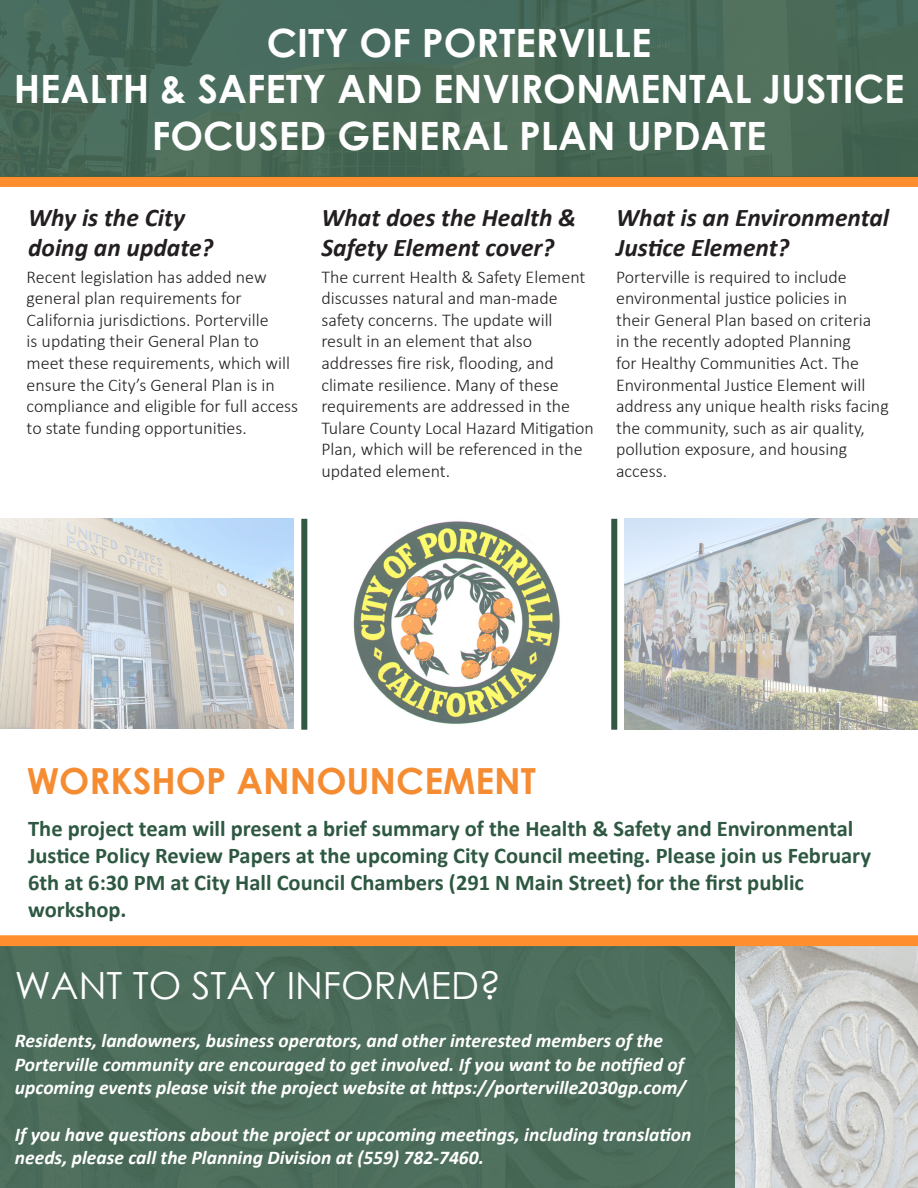
<style>
.page{position:relative;width:918px;height:1188px;background:#fff}
.page>*{position:absolute;margin:0;border:0;box-sizing:border-box;transform-origin:0 0}
.t1{font:700 39px "Century Gothic";color:#fff}
.t2{font:37.5px "Century Gothic";color:#fff}
.t3{font:700 36px "Century Gothic";color:#f68c32}
.t4{font:italic 700 25.5px/30.6px "Calibri";color:#231f20}
.t5{font:700 22.5px/27px "Calibri";color:#2e5842}
.t6{font:italic 700 19.5px/23.4px "Calibri";color:#fff}
.t7{font:300 18px/21.6px "Calibri";color:#231f20}
</style>
<div class="page">
<img style="left:735px;top:946px;width:183px;height:242px">
<div style="left:611px;top:519px;width:6px;height:211px;background:#315842"></div>
<img style="left:624px;top:519px;width:294px;height:211px">
<div style="left:1px;top:177px;width:916px;height:9px;background:#fe8e2e"></div>
<div style="left:0;top:176px;width:918px;height:11px;border:2px solid #fe8e2e"></div>
<div style="left:0;top:946px;width:735px;height:242px;background:#4d6e5c"></div>
<div style="left:1px;top:936px;width:916px;height:9px;background:#fe8e2e"></div>
<div style="left:0;top:935px;width:918px;height:11px;border:2px solid #fe8e2e"></div>
<img style="left:353px;top:521px;width:209px;height:203px">
<img style="left:0;top:518px;width:294px;height:211px">
<div style="left:301px;top:519px;width:6px;height:211px;background:#315842"></div>
<div style="left:0;top:0;width:918px;height:176px;background:#486b59"></div>
<p class="t1" style="left:267px;top:13px;width:386px">CITY OF PORTERVILLE</p>
<p class="t1" style="left:14px;top:60px;width:892px">HEALTH &amp; SAFETY AND ENVIRONMENTAL JUSTICE</p>
<p class="t1" style="left:152px;top:106px;width:616px">FOCUSED GENERAL PLAN UPDATE</p>
<p class="t4" style="left:28px;top:201px;width:187px">Why is the City doing an update?</p>
<p class="t4" style="left:321px;top:201px;width:256px">What does the Health &amp;<br>Safety Element cover?</p>
<p class="t4" style="left:616px;top:201px;width:275px">What is an Environmental<br>Justice Element?</p>
<p class="t7" style="left:27px;top:266px;width:273px">Recent legislation has added new general plan requirements for California jurisdictions. Porterville<br>is updating their General Plan to meet these requirements, which will ensure the City’s General Plan is in compliance and eligible for full access to state funding opportunities.</p>
<p class="t7" style="left:321px;top:266px;width:274px">The current Health &amp; Safety Element discusses natural and man-made safety concerns. The update will result in an element that also addresses fire risk, flooding, and climate resilience. Many of these requirements are addressed in the<br>Tulare County Local Hazard Mitigation<br>Plan, which will be referenced in the updated element.</p>
<p class="t7" style="left:616px;top:266px;width:274px">Porterville is required to include environmental justice policies in<br>their General Plan based on criteria in the recently adopted Planning<br>for Healthy Communities Act. The<br>Environmental Justice Element will address any unique health risks facing the community, such as air quality, pollution exposure, and housing access.</p>
<p class="t3" style="left:27px;top:753px;width:511px">WORKSHOP ANNOUNCEMENT</p>
<p class="t5" style="left:28px;top:814px;width:844px">The project team will present a brief summary of the Health &amp; Safety and Environmental Justice Policy Review Papers at the upcoming City Council meeting. Please join us February 6th at 6:30 PM at City Hall Council Chambers (291 N Main Street) for the first public workshop.</p>
<p class="t2" style="left:15px;top:959px;width:488px">WANT TO STAY INFORMED?</p>
<p class="t6" style="left:15px;top:1028px;width:672px">Residents, landowners, business operators, and other interested members of the<br>Porterville community are encouraged to get involved. If you want to be notified of upcoming events please visit the project website at https://porterville2030gp.com/</p>
<p class="t6" style="left:15px;top:1122px;width:678px">If you have questions about the project or upcoming meetings, including translation needs, please call the Planning Division at (559) 782-7460.</p>
</div>
